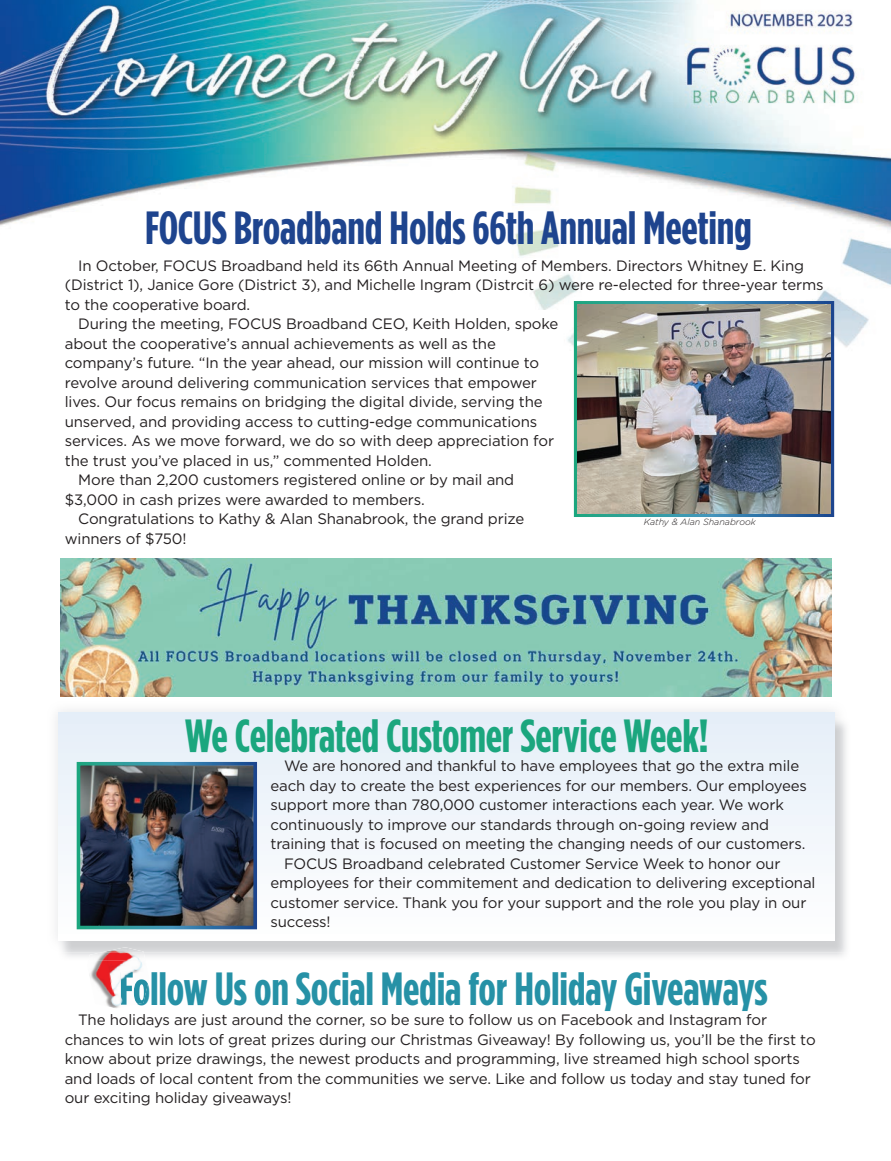
<style>
.page{position:relative;width:891px;height:1161px;background:#fff}
.page>*{position:absolute;margin:0;border:0;box-sizing:border-box;transform-origin:0 0}
.t1{font:700 46.5px "Gotham Condensed";letter-spacing:-.005em;color:#2691a6}
.t2{font:700 46.5px "Gotham Condensed";letter-spacing:-.005em;color:#1e448e}
.t3{font:700 46.5px "Gotham Condensed";letter-spacing:-.005em;color:#1ba67e}
.t4{font:15px/19.5px "Gotham";letter-spacing:-.01em;color:#231f20}
.t5{font:italic 300 9px "Gotham";color:#231f20}
</style>
<div class="page">
<div style="left:58px;top:712px;width:777px;height:228px;background:#f1f5fb"></div>
<img style="left:0;top:0;width:891px;height:358px">
<img style="left:77px;top:762px;width:180px;height:167px">
<svg style="left:574px;top:301px;width:260px;height:216px;background:#378192"></svg>
<img style="left:60px;top:559px;width:772px;height:137px">
<img style="left:577px;top:305px;width:253px;height:209px">
<img style="left:89px;top:961px;width:54px;height:47px">
<img style="left:88px;top:953px;width:58px;height:8px">
<img style="left:99px;top:947px;width:45px;height:6px">
<img style="left:121px;top:1005px;width:22px;height:3px">
<img style="left:121px;top:972px;width:27px;height:33px">
<h1 class="t2" style="left:145px;top:210px;width:608px">FOCUS Broadband Holds 66th Annual Meeting</h1>
<p class="t4" style="left:78px;top:257px;width:727px">In October, FOCUS Broadband held its 66th Annual Meeting of Members. Directors Whitney E. King</p>
<p class="t4" style="left:65px;top:276px;width:760px">(District 1), Janice Gore (District 3), and Michelle Ingram (Distrcit 6) were re-elected for three-year terms</p>
<p class="t4" style="left:65px;top:296px;width:187px">to the cooperative board.</p>
<p class="t4" style="left:78px;top:315px;width:481px">During the meeting, FOCUS Broadband CEO, Keith Holden, spoke</p>
<p class="t4" style="left:65px;top:335px;width:433px">about the cooperative’s annual achievements as well as the</p>
<p class="t4" style="left:65px;top:354px;width:476px">company’s future. “In the year ahead, our mission will continue to</p>
<p class="t4" style="left:65px;top:374px;width:474px">revolve around delivering communication services that empower</p>
<p class="t4" style="left:65px;top:393px;width:480px">lives. Our focus remains on bridging the digital divide, serving the</p>
<p class="t4" style="left:65px;top:413px;width:474px">unserved, and providing access to cutting-edge communications</p>
<p class="t4" style="left:65px;top:432px;width:491px">services. As we move forward, we do so with deep appreciation for</p>
<p class="t4" style="left:65px;top:452px;width:369px">the trust you’ve placed in us,” commented Holden.</p>
<p class="t4" style="left:78px;top:471px;width:437px">More than 2,200 customers registered online or by mail and</p>
<p class="t4" style="left:65px;top:491px;width:361px">$3,000 in cash prizes were awarded to members.</p>
<p class="t4" style="left:78px;top:510px;width:448px">Congratulations to Kathy &amp; Alan Shanabrook, the grand prize</p>
<p class="t4" style="left:65px;top:530px;width:123px">winners of $750!</p>
<p class="t5" style="left:644px;top:519px;width:114px">Kathy &amp; Alan Shanabrook</p>
<h1 class="t3" style="left:185px;top:718px;width:525px">We Celebrated Customer Service Week!</h1>
<p class="t4" style="left:284px;top:757px;width:517px">We are honored and thankful to have employees that go the extra mile</p>
<p class="t4" style="left:271px;top:777px;width:538px">each day to create the best experiences for our members. Our employees</p>
<p class="t4" style="left:271px;top:796px;width:515px">support more than 780,000 customer interactions each year. We work</p>
<p class="t4" style="left:271px;top:816px;width:500px">continuously to improve our standards through on-going review and</p>
<p class="t4" style="left:271px;top:835px;width:536px">training that is focused on meeting the changing needs of our customers.</p>
<p class="t4" style="left:284px;top:855px;width:498px">FOCUS Broadband celebrated Customer Service Week to honor our</p>
<p class="t4" style="left:271px;top:874px;width:546px">employees for their commitement and dedication to delivering exceptional</p>
<p class="t4" style="left:271px;top:894px;width:537px">customer service. Thank you for your support and the role you play in our</p>
<p class="t4" style="left:271px;top:913px;width:62px">success!</p>
<h1 class="t1" style="left:119px;top:971px;width:650px">Follow Us on Social Media for Holiday Giveaways</h1>
<p class="t4" style="left:65px;top:1011px;width:752px;text-indent:14px">The holidays are just around the corner, so be sure to follow us on Facebook and Instagram for chances to win lots of great prizes during our Christmas Giveaway! By following us, you’ll be the first to know about prize drawings, the newest products and programming, live streamed high school sports and loads of local content from the communities we serve. Like and follow us today and stay tuned for our exciting holiday giveaways!</p>
</div>
